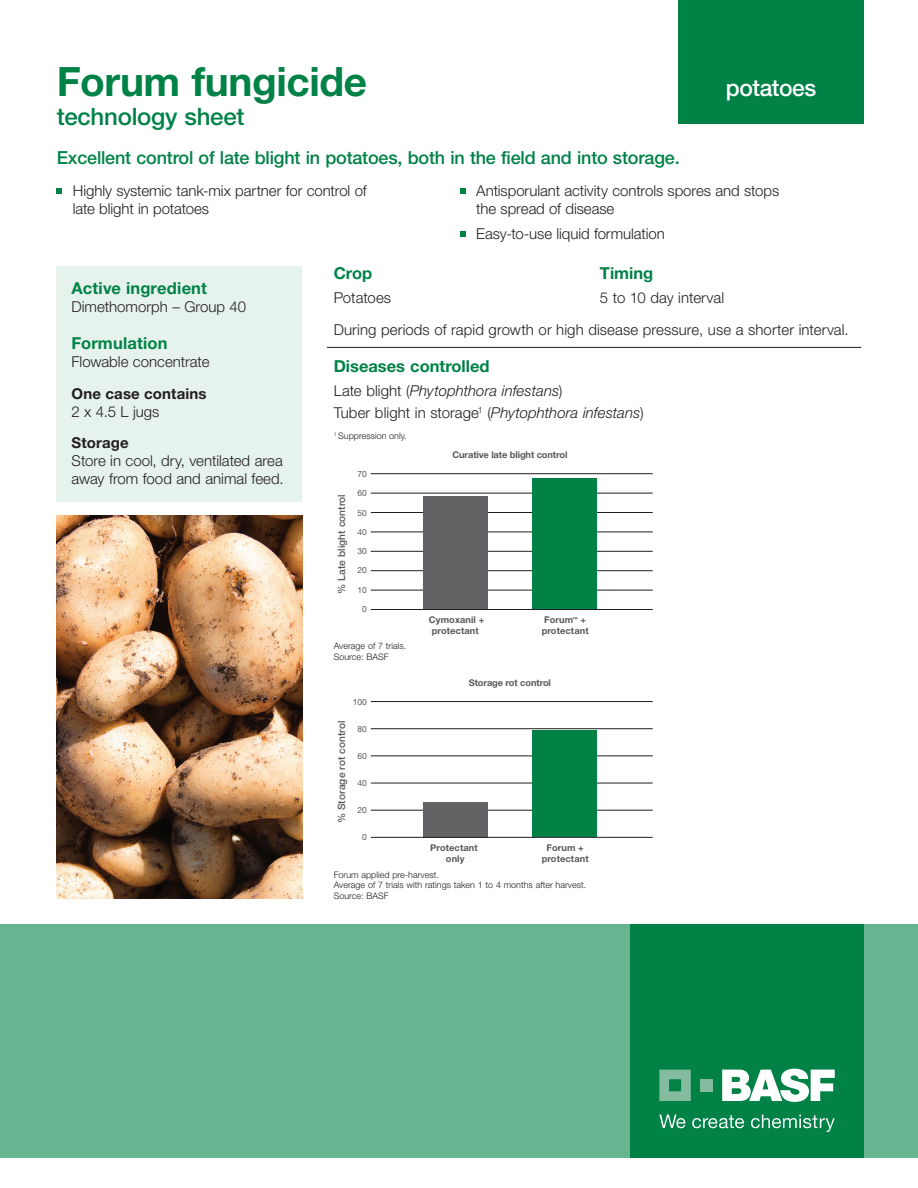
<style>
.page{position:relative;width:918px;height:1188px;background:#fff}
.page>*{position:absolute;margin:0;border:0;box-sizing:border-box;transform-origin:0 0}
.Sub_Head_green_12_13{font:700 40.5px "Helvetica Neue LT Std";letter-spacing:-.01em;color:#008247}
.Sub_Head_green_12_13-2{font:500 24px "Helvetica Neue LT Std";letter-spacing:-.01em;color:#008247}
.Sub_Head_green_12_13-3{font:500 23.25px "Helvetica Neue LT Std";letter-spacing:-.02em;color:#fff}
.Sub_Head_green_12_13-4{font:500 18px "Helvetica Neue LT Std";letter-spacing:-.01em;color:#008247}
.Sub_Head_green_12_13-5{font:700 16.5px "Helvetica Neue LT Std";color:#008247}
.Sub_Head_green_12_13-6{font:300 15px/18px "Helvetica Neue LT Std";letter-spacing:.005em;color:#231f20}
.body_10_75_13_5{font:300 15px/18px "Helvetica Neue LT Std";letter-spacing:-.005em;color:#231f20}
.Sub_Head_green_12_13-7{font:italic 300 15px "Helvetica Neue LT Std";color:#231f20}
.Sub_Head_green_12_13-8{font:700 15px/18px "Helvetica Neue LT Std";letter-spacing:.01em;color:#231f20}
.t1{font:500 10.2px "Helvetica Neue LT Std";letter-spacing:.01em;color:#57585a}
.t2{font:700 9.3px/10.9px "Helvetica Neue LT Std";letter-spacing:.01em;color:#57585a;text-align:center}
.t3{font:700 9.3px "Helvetica Neue LT Std";letter-spacing:-.01em;color:#57585a}
.heads{font:300 9px/10.5px "Helvetica Neue LT Std";color:#231f20}
.t4{font:8.4px "Helvetica Neue LT Std";letter-spacing:.005em;color:#57585a}
.s1{font-weight:300}
.s2{font-weight:700}
.s3{font-style:normal}
.s4{font-style:italic}
</style>
<div class="page">
<div style="left:0;top:924px;width:918px;height:234px;background:#66b490"></div>
<div style="left:630px;top:924px;width:234px;height:234px;background:#008247"></div>
<svg style="left:659px;top:1070px;width:32px;height:31px"></svg>
<div style="left:700px;top:1079px;width:13px;height:12px;background:#85bca0"></div>
<svg style="left:722px;top:1069px;width:113px;height:33px"></svg>
<svg style="left:659px;top:1115px;width:26px;height:13px"></svg>
<svg style="left:692px;top:1115px;width:52px;height:13px"></svg>
<svg style="left:751px;top:1115px;width:84px;height:17px"></svg>
<div style="left:57px;top:266px;width:245px;height:236px;background:#e6f2ec"></div>
<svg style="left:57px;top:189px;width:5px;height:5px"></svg>
<svg style="left:460px;top:189px;width:5px;height:5px"></svg>
<svg style="left:460px;top:231px;width:5px;height:6px"></svg>
<div style="left:678px;top:0;width:186px;height:123px;background:#008247"></div>
<hr style="left:327px;top:347px;width:534px;height:1px;background:#231f20">
<img style="left:57px;top:515px;width:245px;height:384px">
<hr style="left:371px;top:473px;width:282px;height:1px;background:#231f20">
<hr style="left:371px;top:532px;width:282px;height:1px;background:#231f20">
<hr style="left:371px;top:493px;width:282px;height:1px;background:#231f20">
<hr style="left:371px;top:512px;width:282px;height:1px;background:#231f20">
<hr style="left:371px;top:551px;width:282px;height:1px;background:#231f20">
<hr style="left:371px;top:590px;width:282px;height:1px;background:#231f20">
<hr style="left:371px;top:570px;width:282px;height:1px;background:#231f20">
<div style="left:532px;top:478px;width:65px;height:131px;background:#008247"></div>
<div style="left:423px;top:496px;width:65px;height:113px;background:#636366"></div>
<hr style="left:371px;top:609px;width:282px;height:1px;background:#231f20">
<hr style="left:371px;top:701px;width:282px;height:1px;background:#231f20">
<hr style="left:371px;top:728px;width:282px;height:1px;background:#231f20">
<hr style="left:371px;top:756px;width:282px;height:1px;background:#231f20">
<hr style="left:371px;top:810px;width:282px;height:1px;background:#231f20">
<hr style="left:371px;top:783px;width:282px;height:1px;background:#231f20">
<div style="left:532px;top:731px;width:65px;height:106px;background:#008247"></div>
<div style="left:423px;top:802px;width:65px;height:35px;background:#636366"></div>
<hr style="left:371px;top:837px;width:282px;height:1px;background:#231f20">
<p class="Sub_Head_green_12_13" style="left:57px;top:57px;width:312px">Forum fungicide</p>
<p class="Sub_Head_green_12_13-2" style="left:57px;top:102px;width:189px">technology sheet</p>
<p class="Sub_Head_green_12_13-4" style="left:57px;top:147px;width:625px">Excellent control of late blight in potatoes, both in the field and into storage.</p>
<p class="Sub_Head_green_12_13-3" style="left:726px;top:74px;width:92px">potatoes</p>
<p class="body_10_75_13_5" style="left:73px;top:182px;width:295px">Highly systemic tank-mix partner for control of late blight in potatoes</p>
<p class="body_10_75_13_5" style="left:476px;top:182px;width:304px">Antisporulant activity controls spores and stops the spread of disease</p>
<p class="body_10_75_13_5" style="left:476px;top:225px;width:190px">Easy-to-use liquid formulation</p>
<p class="Sub_Head_green_12_13-5" style="left:72px;top:278px;width:137px">Active ingredient</p>
<p class="Sub_Head_green_12_13-6" style="left:72px;top:297px;width:176px">Dimethomorph – Group 40</p>
<p class="Sub_Head_green_12_13-5" style="left:72px;top:333px;width:98px">Formulation</p>
<p class="Sub_Head_green_12_13-6" style="left:72px;top:353px;width:139px">Flowable concentrate</p>
<p class="Sub_Head_green_12_13-8" style="left:72px;top:384px;width:137px">One case contains<br><span class="s1">2 x 4.5 L jugs</span></p>
<p class="Sub_Head_green_12_13-6" style="left:72px;top:434px;width:214px"><span class="s2">Storage<br></span>Store in cool, dry, ventilated area away from food and animal feed.</p>
<p class="Sub_Head_green_12_13-5" style="left:334px;top:262px;width:40px">Crop</p>
<p class="Sub_Head_green_12_13-5" style="left:600px;top:262px;width:55px">Timing</p>
<p class="Sub_Head_green_12_13-6" style="left:334px;top:289px;width:59px">Potatoes</p>
<p class="Sub_Head_green_12_13-6" style="left:600px;top:289px;width:126px">5 to 10 day interval</p>
<p class="Sub_Head_green_12_13-6" style="left:334px;top:320px;width:516px">During periods of rapid growth or high disease pressure, use a shorter interval.</p>
<p class="Sub_Head_green_12_13-5" style="left:334px;top:355px;width:157px">Diseases controlled</p>
<p class="Sub_Head_green_12_13-7" style="left:334px;top:382px;width:230px"><span class="s3">Late blight (</span>Phytophthora infestans<span class="s3">)</span></p>
<p class="Sub_Head_green_12_13-6" style="left:334px;top:403px;width:311px">Tuber blight in storage<sup>1</sup> (<span class="s4">Phytophthora infestans</span>)</p>
<p class="heads" style="left:334px;top:430px;width:74px"><sup>1</sup> Suppression only.</p>
<p class="t1" style="left:335px;top:594px;width:102px;rotate:-90deg">% Late blight control</p>
<p class="t4" style="left:357px;top:469px;width:11px">70</p>
<p class="t4" style="left:357px;top:488px;width:11px">60</p>
<p class="t4" style="left:357px;top:508px;width:11px">50</p>
<p class="t4" style="left:357px;top:527px;width:11px">40</p>
<p class="t4" style="left:357px;top:546px;width:11px">30</p>
<p class="t4" style="left:357px;top:565px;width:11px">20</p>
<p class="t4" style="left:357px;top:585px;width:11px">10</p>
<p class="t4" style="left:362px;top:604px;width:6px">0</p>
<p class="heads" style="left:334px;top:641px;width:74px">Average of 7 trials.<br>Source: BASF</p>
<p class="t4" style="left:353px;top:697px;width:16px">100</p>
<p class="t4" style="left:357px;top:724px;width:11px">80</p>
<p class="t4" style="left:357px;top:751px;width:11px">60</p>
<p class="t4" style="left:357px;top:778px;width:11px">40</p>
<p class="t4" style="left:357px;top:805px;width:11px">20</p>
<p class="t4" style="left:362px;top:832px;width:6px">0</p>
<p class="t1" style="left:335px;top:823px;width:104px;rotate:-90deg">% Storage rot control</p>
<p class="t3" style="left:452px;top:449px;width:117px">Curative late blight control</p>
<p class="t2" style="left:429px;top:614px;width:57px">Cymoxanil + protectant</p>
<p class="t2" style="left:542px;top:614px;width:48px;text-align:left">Forum<sup>™</sup> + protectant</p>
<p class="t3" style="left:469px;top:677px;width:84px">Storage rot control</p>
<p class="t2" style="left:430px;top:842px;width:49px">Protectant only</p>
<p class="t2" style="left:542px;top:842px;width:48px">Forum + protectant</p>
<p class="heads" style="left:334px;top:869px;width:107px">Forum applied pre-harvest.</p>
<p class="heads" style="left:334px;top:879px;width:254px">Average of 7 trials with ratings taken 1 to 4 months after harvest.</p>
<p class="heads" style="left:334px;top:890px;width:56px">Source: BASF</p>
</div>
